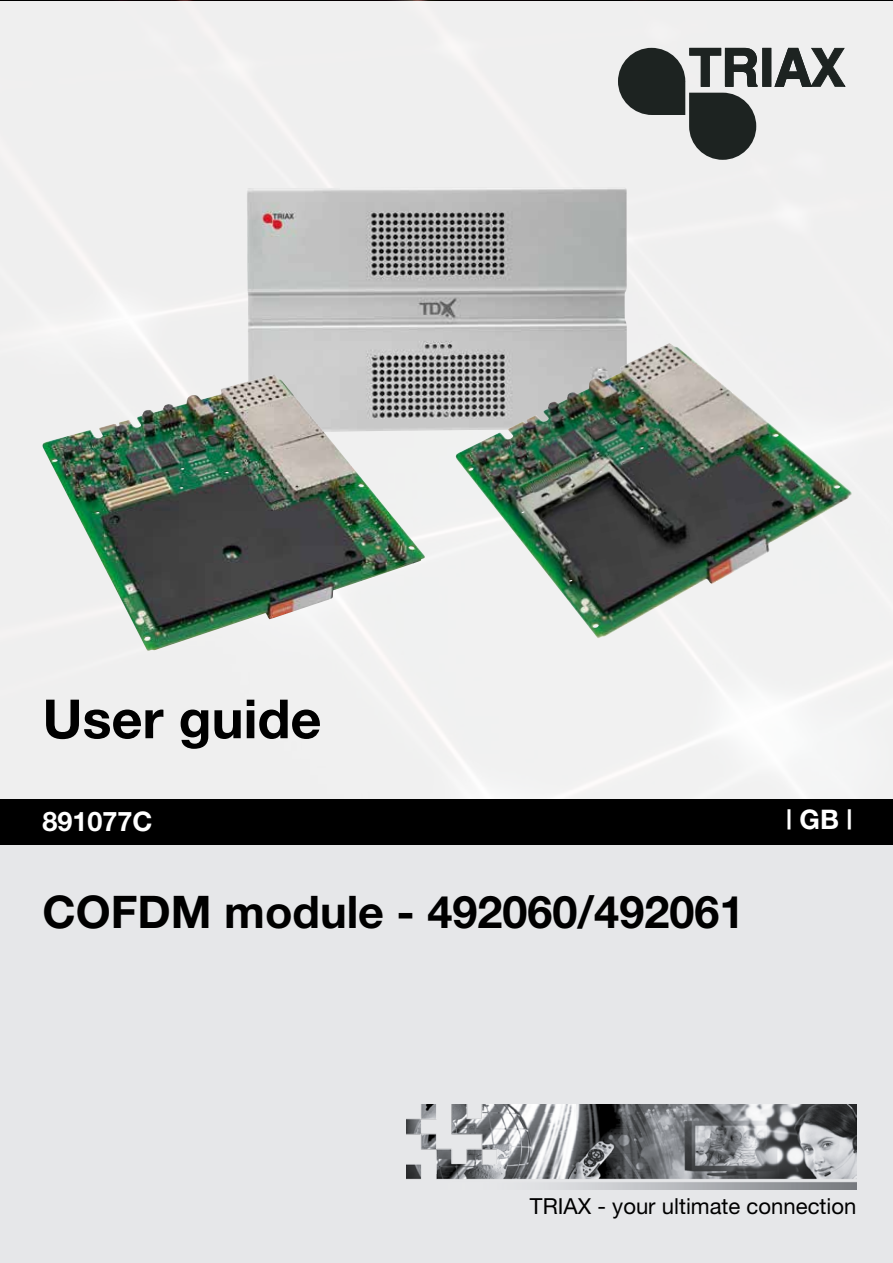
<style>
.page{position:relative;width:893px;height:1263px;background:#fff}
.page>*{position:absolute;margin:0;border:0;box-sizing:border-box;transform-origin:0 0}
.t1{font:700 54px "Helvetica Neue";color:#000}
.t2{font:700 45px "Helvetica Neue";color:#000}
.t3{font:700 27px "Helvetica Neue";color:#fff}
.t4{font:22.05px "Helvetica Neue";color:#000}
</style>
<div class="page">
<div style="left:0;top:1px;width:892px;height:897px;background:#efefef"></div>
<div style="left:0;top:844px;width:893px;height:419px;background:#e6e7e9"></div>
<div style="left:0;top:799px;width:893px;height:45px;background:#000"></div>
<div style="left:763px;top:48px;width:8px;height:38px;background:#1d2321"></div>
<svg style="left:618px;top:48px;width:140px;height:112px"></svg>
<div style="left:762px;top:48px;width:9px;height:39px;border:1px solid #1d2321"></div>
<svg style="left:774px;top:48px;width:72px;height:39px"></svg>
<img style="left:406px;top:1104px;width:451px;height:86px">
<img style="left:247px;top:187px;width:380px;height:244px">
<img style="left:456px;top:343px;width:396px;height:295px">
<img style="left:43px;top:374px;width:382px;height:277px">
<h1 class="t1" style="left:43px;top:685px;width:280px">User guide</h1>
<p class="t3" style="left:43px;top:805px;width:112px">891077C</p>
<p class="t3" style="left:786px;top:803px;width:68px">| GB |</p>
<h2 class="t2" style="left:43px;top:884px;width:703px">COFDM module - 492060/492061</h2>
<p class="t4" style="left:530px;top:1193px;width:328px">TRIAX - your ultimate connection</p>
</div>
